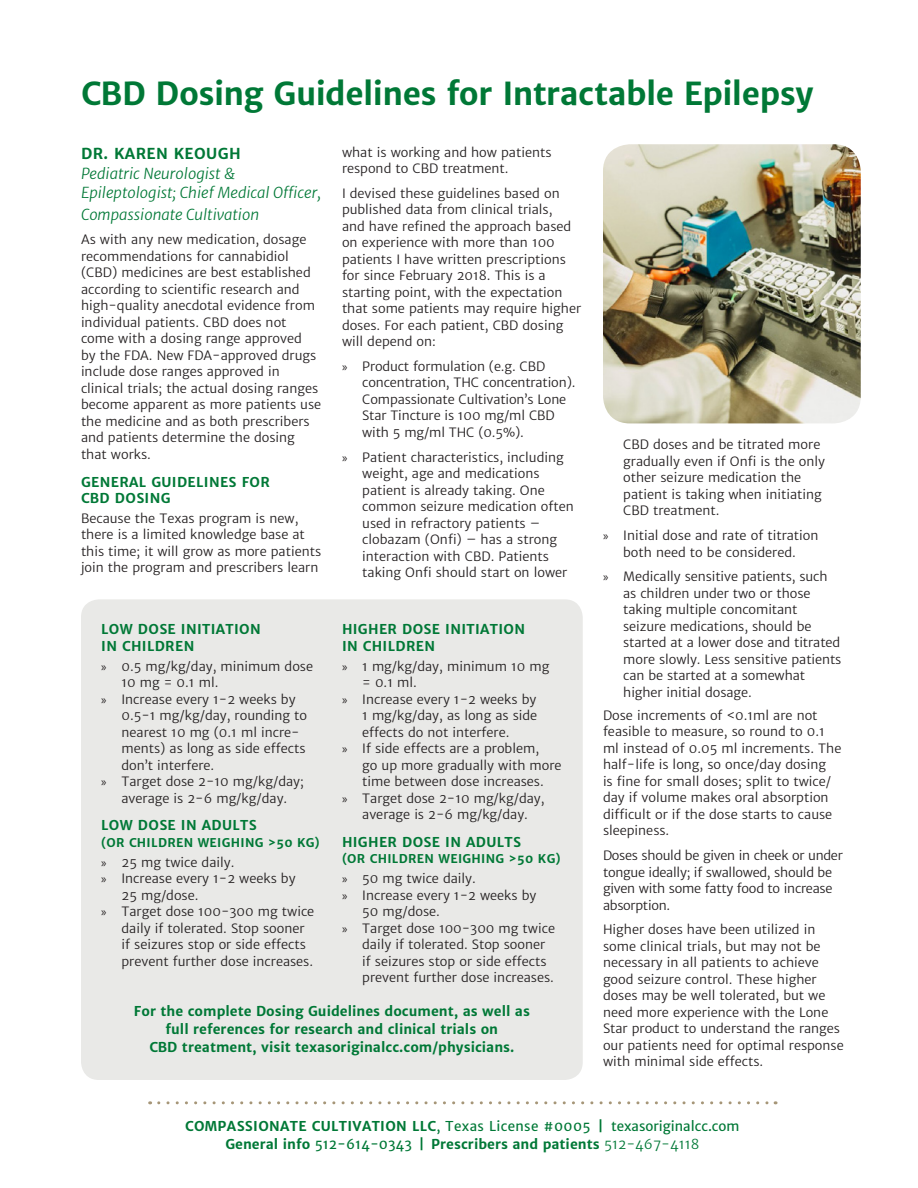
<style>
.page{position:relative;width:918px;height:1188px;background:#fff}
.page>*{position:absolute;margin:0;border:0;box-sizing:border-box;transform-origin:0 0}
.Header_1{font:700 31.5px "Merriweather Sans";letter-spacing:-.015em;color:#007836}
.t1{font:italic 15px/19.5px "Merriweather Sans";color:#007836}
.Body_Text{font:700 13.5px/18px "Merriweather Sans";color:#007836;text-align:center}
.Subhead_2{font:700 13.5px/16.5px "Merriweather Sans";letter-spacing:.025em;color:#007836}
.Body_Text_-_Small{font:12.75px/16.5px "Merriweather Sans";color:#231f20}
.Body_Text_-_Small-2{font:12.75px/16.5px "Merriweather Sans";letter-spacing:-.02em;color:#231f20}
.Subhead_2-2{font:700 12px "Merriweather Sans";letter-spacing:.025em;color:#007836}
.s1{font-weight:700;font-style:normal}
.s2{font-family:"Myriad Pro"}
.s3{font-weight:400}
</style>
<div class="page">
<svg style="left:159px;top:1101px;width:617px;height:3px"></svg>
<div style="left:81px;top:599px;width:502px;height:481px;background:#e9e9e7;border-radius:18px"></div>
<img style="left:603px;top:144px;width:258px;height:279px">
<p class="Header_1" style="left:81px;top:74px;width:734px">CBD Dosing Guidelines for Intractable Epilepsy</p>
<p class="t1" style="left:81px;top:144px;width:242px"><span class="s1">DR. KAREN KEOUGH<br></span>Pediatric Neurologist &amp;<br>Epileptologist; Chief Medical Officer,</p>
<p class="t1" style="left:81px;top:205px;width:180px">Compassionate Cultivation</p>
<p class="Body_Text_-_Small" style="left:81px;top:232px;width:242px">As with any new medication, dosage recommendations for cannabidiol (CBD) medicines are best established according to scientific research and high-quality anecdotal evidence from individual patients. CBD does not come with a dosing range approved<br>by the FDA. New FDA-approved drugs include dose ranges approved in clinical trials; the actual dosing ranges become apparent as more patients use the medicine and as both prescribers and patients determine the dosing that works.</p>
<p class="Subhead_2" style="left:81px;top:474px;width:190px">GENERAL GUIDELINES FOR<br>CBD DOSING</p>
<p class="Body_Text_-_Small" style="left:81px;top:510px;width:242px">Because the Texas program is new, there is a limited knowledge base at this time; it will grow as more patients join the program and prescribers learn</p>
<p class="Body_Text_-_Small" style="left:342px;top:144px;width:211px">what is working and how patients respond to CBD treatment.</p>
<p class="Body_Text_-_Small" style="left:342px;top:185px;width:241px">I devised these guidelines based on published data from clinical trials,<br>and have refined the approach based on experience with more than 100 patients I have written prescriptions for since February 2018. This is a starting point, with the expectation that some patients may require higher doses. For each patient, CBD dosing will depend on:</p>
<p class="Body_Text_-_Small" style="left:362px;top:358px;width:215px;text-indent:-20px"><span class="s2">»</span> Product formulation (e.g. CBD concentration, THC concentration).<br>Compassionate Cultivation’s Lone<br>Star Tincture is 100 mg/ml CBD with 5 mg/ml THC (0.5%).</p>
<p class="Body_Text_-_Small" style="left:362px;top:449px;width:213px;text-indent:-20px"><span class="s2">»</span> Patient characteristics, including weight, age and medications patient is already taking. One common seizure medication often used in refractory patients – clobazam (Onfi) – has a strong interaction with CBD. Patients taking Onfi should start on lower</p>
<p class="Subhead_2" style="left:101px;top:621px;width:161px">LOW DOSE INITIATION<br>IN CHILDREN</p>
<p class="Body_Text_-_Small" style="left:122px;top:658px;width:193px;text-indent:-20px"><span class="s2">»</span> 0.5 mg/kg/day, minimum dose<br>10 mg = 0.1 ml.</p>
<p class="Body_Text_-_Small" style="left:122px;top:691px;width:187px;text-indent:-20px"><span class="s2">»</span> Increase every 1-2 weeks by<br>0.5-1 mg/kg/day, rounding to nearest 10 mg (0.1 ml incre&shy;ments) as long as side effects don’t interfere.</p>
<p class="Body_Text_-_Small" style="left:101px;top:773px;width:204px;text-align:center"><span class="s2">»</span> Target dose 2-10 mg/kg/day; average is 2-6 mg/kg/day.</p>
<p class="Subhead_2" style="left:101px;top:817px;width:157px">LOW DOSE IN ADULTS</p>
<p class="Subhead_2-2" style="left:101px;top:835px;width:220px">(OR CHILDREN WEIGHING &gt;50 KG)</p>
<p class="Body_Text_-_Small" style="left:101px;top:854px;width:135px"><span class="s2">»</span> 25 mg twice daily.</p>
<p class="Body_Text_-_Small" style="left:122px;top:871px;width:176px;text-indent:-20px"><span class="s2">»</span> Increase every 1-2 weeks by<br>25 mg/dose.</p>
<p class="Body_Text_-_Small" style="left:122px;top:904px;width:194px;text-indent:-20px"><span class="s2">»</span> Target dose 100-300 mg twice daily if tolerated. Stop sooner if seizures stop or side effects prevent further dose increases.</p>
<p class="Subhead_2" style="left:342px;top:621px;width:185px">HIGHER DOSE INITIATION<br>IN CHILDREN</p>
<p class="Body_Text_-_Small" style="left:362px;top:658px;width:189px;text-indent:-20px"><span class="s2">»</span> 1 mg/kg/day, minimum 10 mg = 0.1 ml.</p>
<p class="Body_Text_-_Small" style="left:362px;top:691px;width:176px;text-align:justify;text-indent:-20px"><span class="s2">»</span> Increase every 1-2 weeks by 1 mg/kg/day, as long as side effects do not interfere.</p>
<p class="Body_Text_-_Small" style="left:362px;top:740px;width:201px;text-indent:-20px"><span class="s2">»</span> If side effects are a problem,<br>go up more gradually with more time between dose increases.</p>
<p class="Body_Text_-_Small" style="left:342px;top:790px;width:204px;text-align:center"><span class="s2">»</span> Target dose 2-10 mg/kg/day, average is 2-6 mg/kg/day.</p>
<p class="Subhead_2" style="left:342px;top:834px;width:181px">HIGHER DOSE IN ADULTS</p>
<p class="Subhead_2-2" style="left:342px;top:852px;width:220px">(OR CHILDREN WEIGHING &gt;50 KG)</p>
<p class="Body_Text_-_Small" style="left:342px;top:871px;width:135px"><span class="s2">»</span> 50 mg twice daily.</p>
<p class="Body_Text_-_Small" style="left:362px;top:887px;width:176px;text-indent:-20px"><span class="s2">»</span> Increase every 1-2 weeks by<br>50 mg/dose.</p>
<p class="Body_Text_-_Small" style="left:362px;top:920px;width:194px;text-indent:-20px"><span class="s2">»</span> Target dose 100-300 mg twice daily if tolerated. Stop sooner if seizures stop or side effects prevent further dose increases.</p>
<p class="Body_Text" style="left:134px;top:1003px;width:398px">For the complete Dosing Guidelines document, as well as full references for research and clinical trials on<br>CBD treatment, visit texasoriginalcc.com/physicians.</p>
<p class="Body_Text_-_Small" style="left:623px;top:437px;width:203px">CBD doses and be titrated more gradually even if Onfi is the only other seizure medication the patient is taking when initiating<br>CBD treatment.</p>
<p class="Body_Text_-_Small" style="left:603px;top:527px;width:217px;text-align:center"><span class="s2">»</span> Initial dose and rate of titration both need to be considered.</p>
<p class="Body_Text_-_Small" style="left:623px;top:568px;width:220px;text-indent:-20px"><span class="s2">»</span> Medically sensitive patients, such as children under two or those taking multiple concomitant seizure medications, should be started at a lower dose and titrated more slowly. Less sensitive patients can be started at a somewhat higher initial dosage.</p>
<p class="Body_Text_-_Small" style="left:603px;top:707px;width:240px">Dose increments of &lt;0.1ml are not feasible to measure, so round to 0.1 ml instead of 0.05 ml increments. The half-life is long, so once/day dosing<br>is fine for small doses; split to twice/ day if volume makes oral absorption difficult or if the dose starts to cause sleepiness.</p>
<p class="Body_Text_-_Small-2" style="left:603px;top:847px;width:241px">Doses should be given in cheek or under tongue ideally; if swallowed, should be given with some fatty food to increase absorption.</p>
<p class="Body_Text_-_Small" style="left:603px;top:921px;width:242px">Higher doses have been utilized in some clinical trials, but may not be necessary in all patients to achieve good seizure control. These higher doses may be well tolerated, but we need more experience with the Lone Star product to understand the ranges our patients need for optimal response with minimal side effects.</p>
<p class="Body_Text" style="left:185px;top:1117px;width:556px">COMPASSIONATE CULTIVATION LLC<span class="s3">, Texas License #0005</span> | <span class="s3">texasoriginalcc.com<br></span>General info <span class="s3">512-614-0343</span> | Prescribers and patients <span class="s3">512-467-4118</span></p>
</div>
